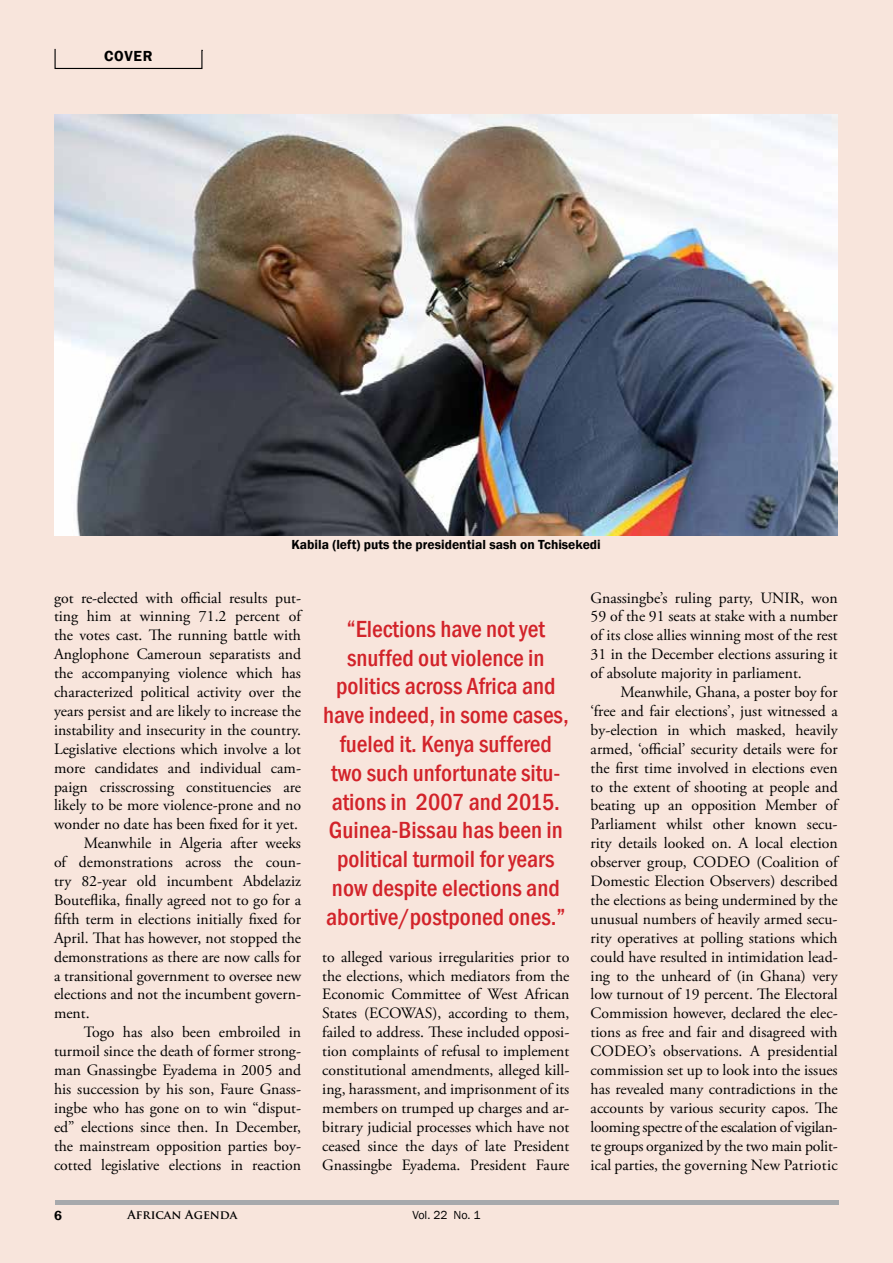
<style>
.page{position:relative;width:893px;height:1263px;background:#f8e5dc}
.page>*{position:absolute;margin:0;border:0;box-sizing:border-box;transform-origin:0 0}
.t1{font:500 condensed 24px/28.8px "Franklin Gothic";color:#d2232a;text-align:center}
.t2{font:15.75px/18.9px "Adobe Garamond Pro";color:#000;text-align:justify}
.t3{font:600 15px "Franklin Gothic";letter-spacing:.05em;color:#000}
.t4{font:600 13.5px "Franklin Gothic";color:#000}
.t5{font:700 12px "Trajan Pro";color:#000}
.t6{font:12px "Franklin Gothic";color:#000}
</style>
<div class="page">
<div style="left:55px;top:1199px;width:783px;height:5px;background:#a7a9ac"></div>
<svg style="left:54px;top:48px;width:149px;height:21px"></svg>
<img style="left:54px;top:115px;width:784px;height:421px">
<p class="t3" style="left:104px;top:47px;width:50px">COVER</p>
<p class="t4" style="left:291px;top:536px;width:311px">Kabila (left) puts the presidential sash on Tchisekedi</p>
<p class="t2" style="left:54px;top:589px;width:249px">got re-elected with official results put-</p>
<p class="t2" style="left:54px;top:607px;width:249px">ting him at winning 71.2 percent of</p>
<p class="t2" style="left:54px;top:626px;width:249px">the votes cast. The running battle with</p>
<p class="t2" style="left:54px;top:645px;width:249px">Anglophone Cameroun separatists and</p>
<p class="t2" style="left:54px;top:664px;width:249px">the accompanying violence which has</p>
<p class="t2" style="left:54px;top:683px;width:249px">characterized political activity over the</p>
<p class="t2" style="left:54px;top:702px;width:249px">years persist and are likely to increase the</p>
<p class="t2" style="left:54px;top:721px;width:249px">instability and insecurity in the country.</p>
<p class="t2" style="left:54px;top:740px;width:249px">Legislative elections which involve a lot</p>
<p class="t2" style="left:54px;top:759px;width:249px">more candidates and individual cam-</p>
<p class="t2" style="left:54px;top:778px;width:249px">paign crisscrossing constituencies are</p>
<p class="t2" style="left:54px;top:796px;width:249px">likely to be more violence-prone and no</p>
<p class="t2" style="left:54px;top:815px;width:246px">wonder no date has been fixed for it yet.</p>
<p class="t2" style="left:84px;top:834px;width:219px">Meanwhile in Algeria after weeks</p>
<p class="t2" style="left:54px;top:853px;width:249px">of demonstrations across the coun-</p>
<p class="t2" style="left:54px;top:872px;width:249px">try 82-year old incumbent Abdelaziz</p>
<p class="t2" style="left:54px;top:891px;width:249px">Bouteflika, finally agreed not to go for a</p>
<p class="t2" style="left:54px;top:910px;width:249px">fifth term in elections initially fixed for</p>
<p class="t2" style="left:54px;top:929px;width:249px">April. That has however, not stopped the</p>
<p class="t2" style="left:54px;top:948px;width:249px">demonstrations as there are now calls for</p>
<p class="t2" style="left:54px;top:967px;width:249px">a transitional government to oversee new</p>
<p class="t2" style="left:54px;top:985px;width:249px">elections and not the incumbent govern-</p>
<p class="t2" style="left:54px;top:1004px;width:37px">ment.</p>
<p class="t2" style="left:84px;top:1023px;width:219px">Togo has also been embroiled in</p>
<p class="t2" style="left:54px;top:1042px;width:249px">turmoil since the death of former strong-</p>
<p class="t2" style="left:54px;top:1061px;width:249px">man Gnassingbe Eyadema in 2005 and</p>
<p class="t2" style="left:54px;top:1080px;width:249px">his succession by his son, Faure Gnass-</p>
<p class="t2" style="left:54px;top:1099px;width:249px">ingbe who has gone on to win “disput-</p>
<p class="t2" style="left:54px;top:1118px;width:249px">ed” elections since then. In December,</p>
<p class="t2" style="left:54px;top:1137px;width:249px">the mainstream opposition parties boy-</p>
<p class="t2" style="left:54px;top:1156px;width:249px">cotted legislative elections in reaction</p>
<p class="t1" style="left:323px;top:614px;width:247px">“Elections have not yet snuffed out violence in politics across Africa and have indeed, in some cases, fueled it. Kenya suffered two such unfortunate situ&shy;ations in 2007 and 2015.<br>Guinea-Bissau has been in political turmoil for years now despite elections and abortive/postponed ones.”</p>
<p class="t2" style="left:322px;top:948px;width:249px">to alleged various irregularities prior to the elections, which mediators from the Economic Committee of West African States (ECOWAS), according to them, failed to address. These included opposi&shy;tion complaints of refusal to implement constitutional amendments, alleged kill&shy;ing, harassment, and imprisonment of its members on trumped up charges and ar&shy;bitrary judicial processes which have not ceased since the days of late President Gnassingbe Eyadema. President Faure</p>
<p class="t4" style="left:54px;top:1207px;width:9px">6</p>
<p class="t5" style="left:128px;top:1208px;width:111px">African Agenda</p>
<p class="t6" style="left:412px;top:1207px;width:70px">Vol. 22 No. 1</p>
<p class="t2" style="left:591px;top:589px;width:249px">Gnassingbe’s ruling party, UNIR, won 59 of the 91 seats at stake with a number of its close allies winning most of the rest 31 in the December elections assuring it of absolute majority in parliament.</p>
<p class="t2" style="left:591px;top:683px;width:249px;text-indent:30px">Meanwhile, Ghana, a poster boy for ‘free and fair elections’, just witnessed a by-election in which masked, heavily armed, ‘official’ security details were for the first time involved in elections even to the extent of shooting at people and beating up an opposition Member of Parliament whilst other known secu&shy;rity details looked on. A local election observer group, CODEO (Coalition of Domestic Election Observers) described the elections as being undermined by the unusual numbers of heavily armed secu&shy;rity operatives at polling stations which could have resulted in intimidation lead&shy;ing to the unheard of (in Ghana) very low turnout of 19 percent. The Electoral Commission however, declared the elec&shy;tions as free and fair and disagreed with CODEO’s observations. A presidential commission set up to look into the issues has revealed many contradictions in the accounts by various security capos. The looming spectre of the escalation of vigilan&shy;te groups organized by the two main polit&shy;ical parties, the governing New Patriotic</p>
</div>
